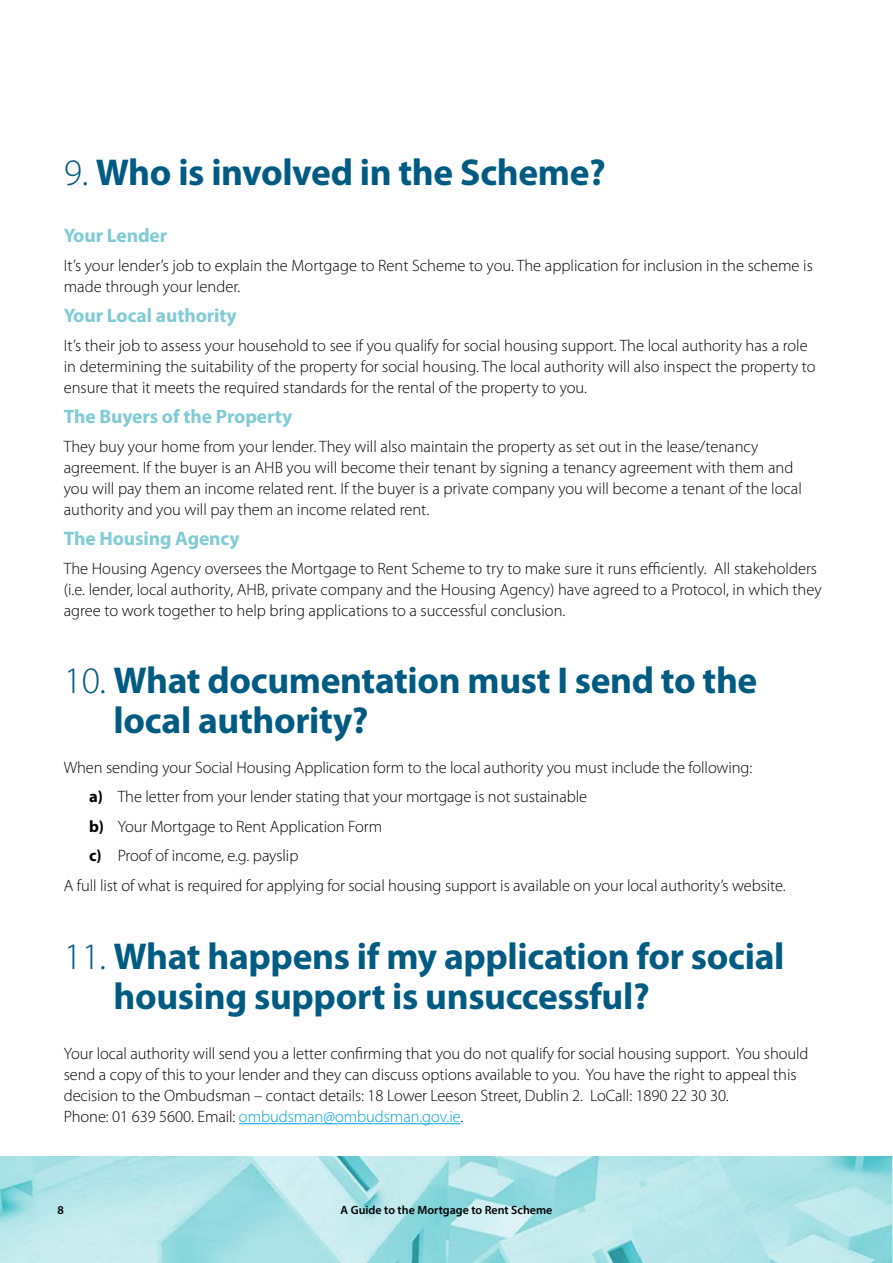
<style>
.page{position:relative;width:893px;height:1263px;background:#fff}
.page>*{position:absolute;margin:0;border:0;box-sizing:border-box;transform-origin:0 0}
.t1{font:700 37.5px/40.5px "Myriad Pro";letter-spacing:-.01em;color:#005b82}
.t2{font:700 19.5px "Myriad Pro";letter-spacing:-.005em;color:#80cbd4}
.t3{font:300 16.5px/21px "Myriad Pro";color:#000}
.t4{font:600 12px "Myriad Pro";color:#000}
.s1{font-weight:300}
.s2{font-weight:700}
.s3{color:#009ee3}
</style>
<div class="page">
<img style="left:0;top:1157px;width:893px;height:106px">
<hr style="left:239px;top:1123px;width:222px;height:1px;background:#009ee3">
<h1 class="t1" style="left:64px;top:151px;width:544px"><span class="s1">9.</span> Who is involved in the Scheme?</h1>
<p class="t2" style="left:64px;top:222px;width:105px">Your Lender</p>
<p class="t3" style="left:64px;top:255px;width:751px">It’s your lender’s job to explain the Mortgage to Rent Scheme to you. The application for inclusion in the scheme is made through your lender.</p>
<p class="t2" style="left:64px;top:302px;width:175px">Your Local authority</p>
<p class="t3" style="left:64px;top:335px;width:753px">It’s their job to assess your household to see if you qualify for social housing support. The local authority has a role in determining the suitability of the property for social housing. The local authority will also inspect the property to ensure that it meets the required standards for the rental of the property to you.</p>
<p class="t2" style="left:64px;top:403px;width:230px">The Buyers of the Property</p>
<p class="t3" style="left:64px;top:436px;width:740px">They buy your home from your lender. They will also maintain the property as set out in the lease/tenancy agreement. If the buyer is an AHB you will become their tenant by signing a tenancy agreement with them and you will pay them an income related rent. If the buyer is a private company you will become a tenant of the local authority and you will pay them an income related rent.</p>
<p class="t2" style="left:64px;top:525px;width:177px">The Housing Agency</p>
<p class="t3" style="left:64px;top:558px;width:759px">The Housing Agency oversees the Mortgage to Rent Scheme to try to make sure it runs efficiently. All stakeholders (i.e. lender, local authority, AHB, private company and the Housing Agency) have agreed to a Protocol, in which they agree to work together to help bring applications to a successful conclusion.</p>
<h1 class="t1" style="left:114px;top:658px;width:645px;text-indent:-50px"><span class="s1">10.</span> What documentation must I send to the local authority?</h1>
<p class="t3" style="left:64px;top:756px;width:690px">When sending your Social Housing Application form to the local authority you must include the following:</p>
<p class="t3" style="left:89px;top:786px;width:499px"><span class="s2">a)</span> The letter from your lender stating that your mortgage is not sustainable</p>
<p class="t3" style="left:89px;top:815px;width:295px"><span class="s2">b)</span> Your Mortgage to Rent Application Form</p>
<p class="t3" style="left:89px;top:845px;width:211px"><span class="s2">c)</span> Proof of income, e.g. payslip</p>
<p class="t3" style="left:64px;top:874px;width:724px">A full list of what is required for applying for social housing support is available on your local authority’s website.</p>
<h1 class="t1" style="left:114px;top:935px;width:672px;text-indent:-50px"><span class="s1">11.</span> What happens if my application for social housing support is unsuccessful?</h1>
<p class="t3" style="left:64px;top:1043px;width:746px">Your local authority will send you a letter confirming that you do not qualify for social housing support. You should send a copy of this to your lender and they can discuss options available to you. You have the right to appeal this decision to the Ombudsman – contact details: 18 Lower Leeson Street, Dublin 2. LoCall: 1890 22 30 30.<br>Phone: 01 639 5600. Email: <span class="s3">ombudsman@ombudsman.gov.ie</span>.</p>
<p class="t4" style="left:57px;top:1203px;width:8px">8</p>
<p class="t4" style="left:341px;top:1203px;width:213px">A Guide to the Mortgage to Rent Scheme</p>
</div>
